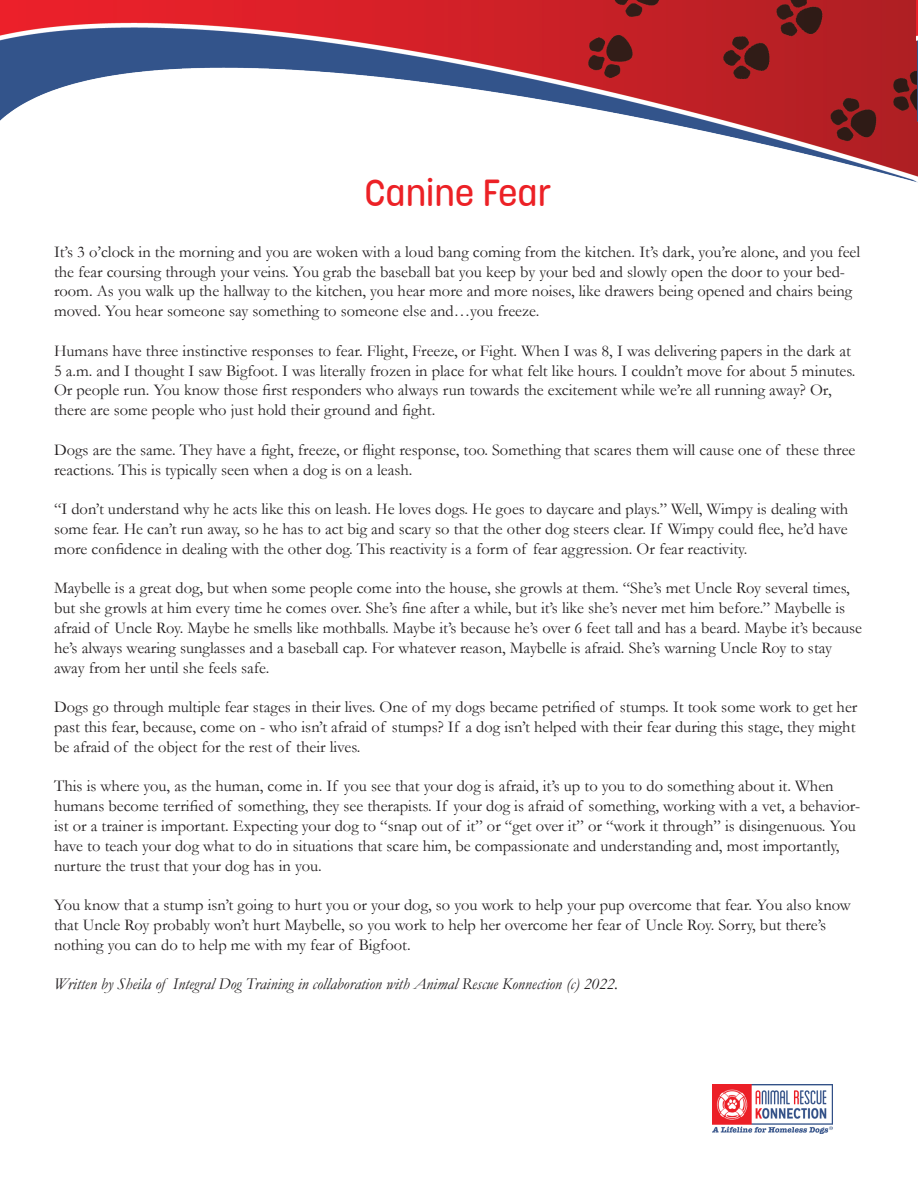
<style>
.page{position:relative;width:918px;height:1188px;background:#fff}
.page>*{position:absolute;margin:0;border:0;box-sizing:border-box;transform-origin:0 0}
.t1{font:500 37.5px "Korolev Rounded";color:#ec2126}
.t2{font:16.5px/19.8px "Garamond";color:#231f20}
.t3{font:italic 16.5px "Garamond";color:#231f20}
</style>
<div class="page">
<img style="left:0;top:0;width:918px;height:183px">
<img style="left:713px;top:1085px;width:119px;height:49px">
<p class="t1" style="left:364px;top:171px;width:188px">Canine Fear</p>
<p class="t2" style="left:54px;top:241px;width:808px">It’s 3 o’clock in the morning and you are woken with a loud bang coming from the kitchen. It’s dark, you’re alone, and you feel the fear coursing through your veins. You grab the baseball bat you keep by your bed and slowly open the door to your bed&shy;room. As you walk up the hallway to the kitchen, you hear more and more noises, like drawers being opened and chairs being moved. You hear someone say something to someone else and…you freeze.</p>
<p class="t2" style="left:54px;top:340px;width:803px">Humans have three instinctive responses to fear. Flight, Freeze, or Fight. When I was 8, I was delivering papers in the dark at 5 a.m. and I thought I saw Bigfoot. I was literally frozen in place for what felt like hours. I couldn’t move for about 5 minutes.<br>Or people run. You know those first responders who always run towards the excitement while we’re all running away? Or, there are some people who just hold their ground and fight.</p>
<p class="t2" style="left:54px;top:439px;width:803px">Dogs are the same. They have a fight, freeze, or flight response, too. Something that scares them will cause one of these three reactions. This is typically seen when a dog is on a leash.</p>
<p class="t2" style="left:54px;top:499px;width:796px;text-align:justify">“I don’t understand why he acts like this on leash. He loves dogs. He goes to daycare and plays.” Well, Wimpy is dealing with some fear. He can’t run away, so he has to act big and scary so that the other dog steers clear. If Wimpy could flee, he’d have more confidence in dealing with the other dog. This reactivity is a form of fear aggression. Or fear reactivity.</p>
<p class="t2" style="left:54px;top:578px;width:810px">Maybelle is a great dog, but when some people come into the house, she growls at them. “She’s met Uncle Roy several times, but she growls at him every time he comes over. She’s fine after a while, but it’s like she’s never met him before.” Maybelle is afraid of Uncle Roy. Maybe he smells like mothballs. Maybe it’s because he’s over 6 feet tall and has a beard. Maybe it’s because he’s always wearing sunglasses and a baseball cap. For whatever reason, Maybelle is afraid. She’s warning Uncle Roy to stay away from her until she feels safe.</p>
<p class="t2" style="left:54px;top:697px;width:805px;text-align:justify">Dogs go through multiple fear stages in their lives. One of my dogs became petrified of stumps. It took some work to get her past this fear, because, come on - who isn’t afraid of stumps? If a dog isn’t helped with their fear during this stage, they might be afraid of the object for the rest of their lives.</p>
<p class="t2" style="left:54px;top:776px;width:808px">This is where you, as the human, come in. If you see that your dog is afraid, it’s up to you to do something about it. When humans become terrified of something, they see therapists. If your dog is afraid of something, working with a vet, a behavior&shy;ist or a trainer is important. Expecting your dog to “snap out of it” or “get over it” or “work it through” is disingenuous. You have to teach your dog what to do in situations that scare him, be compassionate and understanding and, most importantly, nurture the trust that your dog has in you.</p>
<p class="t2" style="left:54px;top:895px;width:798px">You know that a stump isn’t going to hurt you or your dog, so you work to help your pup overcome that fear. You also know that Uncle Roy probably won’t hurt Maybelle, so you work to help her overcome her fear of Uncle Roy. Sorry, but there’s nothing you can do to help me with my fear of Bigfoot.</p>
<p class="t3" style="left:54px;top:973px;width:566px">Written by Sheila of Integral Dog Training in collaboration with Animal Rescue Konnection (c) 2022.</p>
</div>
